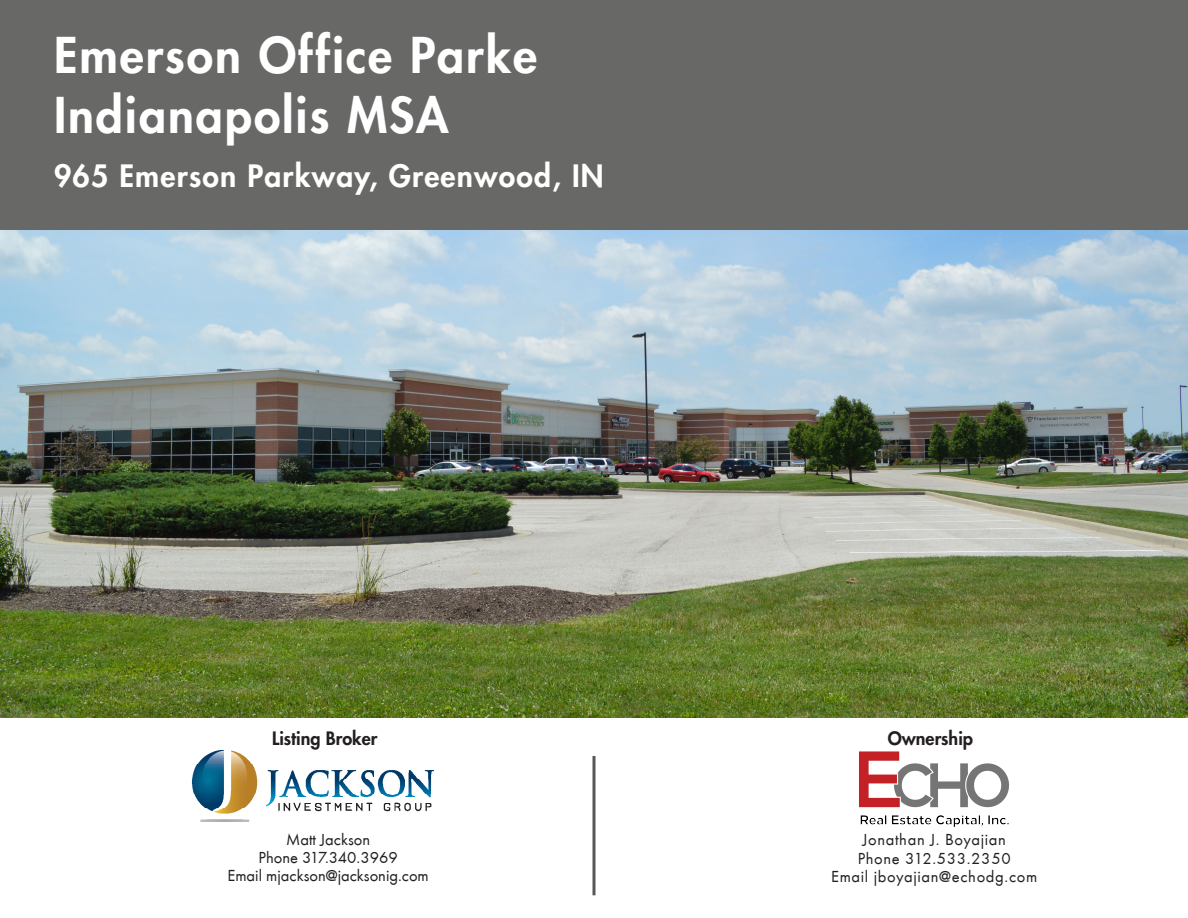
<style>
.page{position:relative;width:1188px;height:918px;background:#fff}
.page>*{position:absolute;margin:0;border:0;box-sizing:border-box;transform-origin:0 0}
.t1{font:800 48px "Futura";letter-spacing:.04em;color:#fff}
.t2{font:800 30px "Futura";letter-spacing:.04em;color:#fff}
.t3{font:800 18px "Futura";color:#231f20}
.t4{font:16.5px "Futura TEE";letter-spacing:.04em;color:#231f20}
.t5{font:16.5px "Futura TEE";color:#231f20}
</style>
<div class="page">
<div style="left:0;top:0;width:1188px;height:230px;background:#686867"></div>
<img style="left:859px;top:751px;width:150px;height:76px">
<img style="left:191px;top:751px;width:242px;height:70px">
<svg style="left:592px;top:756px;width:4px;height:139px"></svg>
<img style="left:0;top:230px;width:1188px;height:487px">
<p class="t1" style="left:54px;top:25px;width:485px">Emerson Office Parke</p>
<p class="t1" style="left:54px;top:85px;width:396px">Indianapolis MSA</p>
<p class="t2" style="left:54px;top:157px;width:551px">965 Emerson Parkway, Greenwood, IN</p>
<p class="t3" style="left:272px;top:727px;width:107px">Listing Broker</p>
<p class="t3" style="left:888px;top:727px;width:87px">Ownership</p>
<p class="t5" style="left:286px;top:830px;width:86px">Matt Jackson</p>
<p class="t5" style="left:258px;top:848px;width:141px">Phone 317.340.3969</p>
<p class="t5" style="left:227px;top:866px;width:203px">Email mjackson@jacksonig.com</p>
<p class="t4" style="left:862px;top:830px;width:145px">Jonathan J. Boyajian</p>
<p class="t4" style="left:858px;top:848px;width:155px">Phone 312.533.2350</p>
<p class="t4" style="left:831px;top:867px;width:208px">Email jboyajian@echodg.com</p>
</div>
